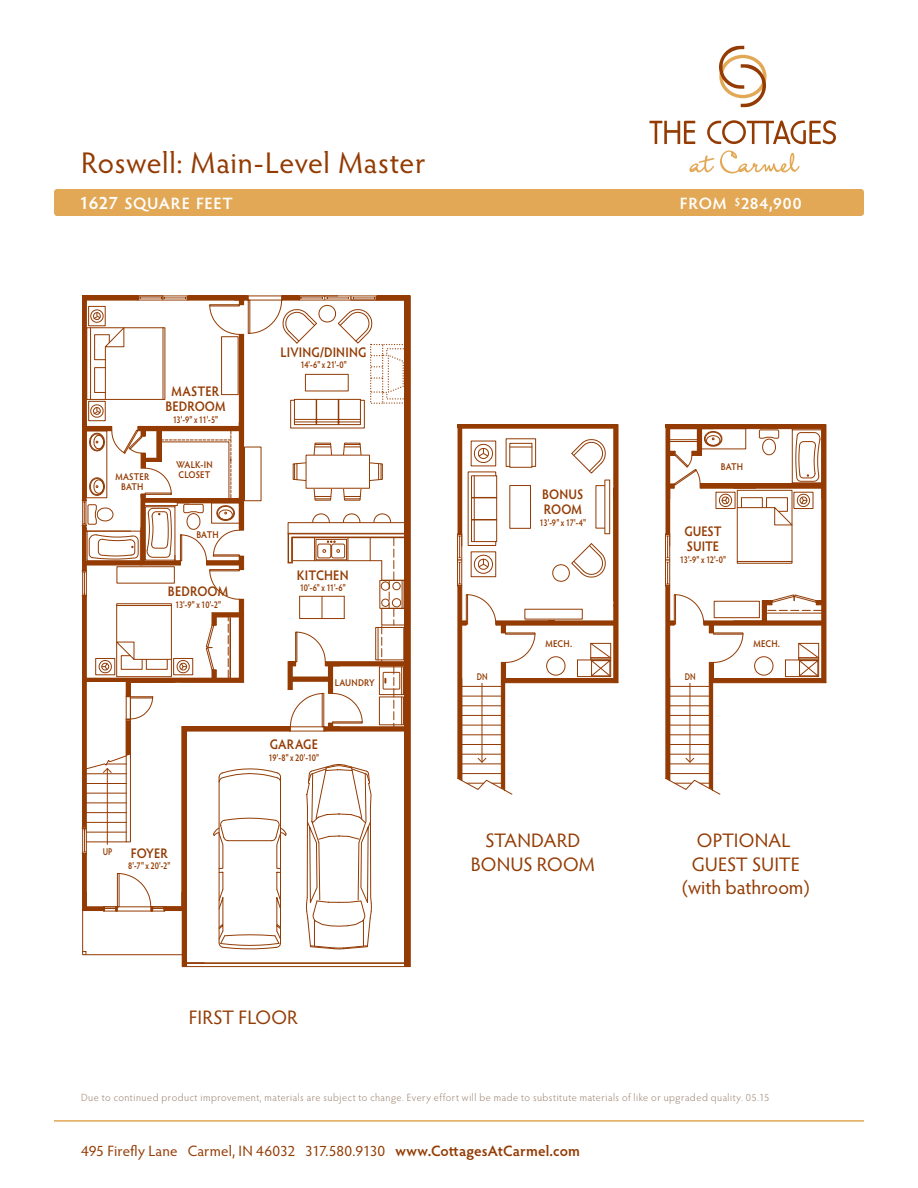
<style>
.page{position:relative;width:918px;height:1188px;background:#fff}
.page>*{position:absolute;margin:0;border:0;box-sizing:border-box;transform-origin:0 0}
.t1{font:30px "Hypatia Sans Pro";letter-spacing:.02em;color:#933b03}
.t2{font:19.65px/23.5px "Hypatia Sans Pro";color:#933b03;text-align:center}
.t3{font:600 16.5px "Hypatia Sans Pro";letter-spacing:.05em;color:#fff}
.t4{font:15px "Hypatia Sans Pro";letter-spacing:.005em;color:#933b03}
.t5{font:600 13.95px/14.7px "Hypatia Sans Pro";letter-spacing:.01em;color:#933b03;scale:.9 1}
.t6{font:300 10.5px "Hypatia Sans Pro";letter-spacing:.045em;color:#977d69}
.t7{font:600 9.75px "Hypatia Sans Pro";letter-spacing:.01em;color:#933b03;scale:.8 1}
.t8{font:600 9.75px/9.8px "Hypatia Sans Pro";letter-spacing:.01em;color:#933b03;text-align:center;scale:.9 1}
.s1{font-size:18px}
.s2{font-weight:600}
</style>
<div class="page">
<hr style="left:54px;top:1120px;width:810px;height:2px;background:#e2a855">
<svg style="left:719px;top:46px;width:48px;height:61px"></svg>
<svg style="left:649px;top:120px;width:187px;height:24px"></svg>
<svg style="left:689px;top:150px;width:111px;height:23px"></svg>
<hr style="left:186px;top:963px;width:219px;height:1px;background:#933b03">
<hr style="left:182px;top:966px;width:228px;height:1px;background:#933b03">
<hr style="left:410px;top:296px;width:1px;height:671px;background:#933b03">
<hr style="left:377px;top:296px;width:33px;height:1px;background:#933b03">
<hr style="left:461px;top:428px;width:153px;height:1px;background:#933b03">
<hr style="left:618px;top:425px;width:1px;height:258px;background:#933b03">
<hr style="left:502px;top:682px;width:116px;height:1px;background:#933b03">
<hr style="left:613px;top:429px;width:1px;height:177px;background:#933b03">
<hr style="left:821px;top:488px;width:1px;height:113px;background:#933b03">
<hr style="left:826px;top:425px;width:1px;height:258px;background:#933b03">
<hr style="left:709px;top:682px;width:117px;height:1px;background:#933b03">
<hr style="left:377px;top:296px;width:32px;height:4px;background:#933b03">
<div style="left:405px;top:299px;width:5px;height:668px;background:#933b03"></div>
<div style="left:182px;top:727px;width:5px;height:239px;background:#933b03"></div>
<svg style="left:457px;top:438px;width:158px;height:357px"></svg>
<hr style="left:614px;top:425px;width:4px;height:257px;background:#933b03">
<hr style="left:458px;top:425px;width:160px;height:3px;background:#933b03">
<hr style="left:458px;top:426px;width:4px;height:108px;background:#933b03">
<hr style="left:822px;top:425px;width:4px;height:257px;background:#933b03">
<hr style="left:666px;top:425px;width:160px;height:3px;background:#933b03">
<hr style="left:666px;top:426px;width:4px;height:108px;background:#933b03">
<svg style="left:665px;top:534px;width:159px;height:261px"></svg>
<svg style="left:82px;top:296px;width:323px;height:667px"></svg>
<svg style="left:670px;top:428px;width:152px;height:98px"></svg>
<hr style="left:157px;top:429px;width:4px;height:33px;background:#933b03">
<div style="left:54px;top:189px;width:810px;height:27px;background:#e2a855;border-radius:3px"></div>
<h1 class="t1" style="left:81px;top:142px;width:346px">Roswell: Main-Level Master</h1>
<h3 class="t3" style="left:79px;top:192px;width:155px"><span class="s1">1627</span> SQUARE FEET</h3>
<h3 class="t3" style="left:680px;top:192px;width:123px">FROM <sup>$</sup>284,900</h3>
<p class="t8" style="left:115px;top:471px;width:39px">MASTER<br>BATH</p>
<h3 class="t5" style="left:165px;top:384px;width:68px;text-align:center">MASTER<br>BEDROOM</h3>
<p class="t7" style="left:173px;top:413px;width:58px">13'-9" x 11'-5"</p>
<p class="t8" style="left:176px;top:460px;width:42px;text-align:left">WALK-IN<br>CLOSET</p>
<p class="t8" style="left:196px;top:529px;width:26px">BATH</p>
<h3 class="t5" style="left:168px;top:583px;width:68px">BEDROOM</h3>
<p class="t7" style="left:175px;top:598px;width:59px">13'-9" x 10'-2"</p>
<p class="t7" style="left:103px;top:845px;width:14px">UP</p>
<h3 class="t5" style="left:131px;top:845px;width:43px">FOYER</h3>
<p class="t7" style="left:128px;top:859px;width:54px">8'-7" x 20'-2"</p>
<h3 class="t5" style="left:281px;top:344px;width:97px">LIVING/DINING</h3>
<p class="t7" style="left:300px;top:358px;width:59px">14'-6" x 21'-0"</p>
<h3 class="t5" style="left:297px;top:567px;width:59px">KITCHEN</h3>
<p class="t7" style="left:300px;top:581px;width:59px">10'-6" x 11'-6"</p>
<p class="t8" style="left:335px;top:678px;width:46px">LAUNDRY</p>
<h3 class="t5" style="left:270px;top:736px;width:55px">GARAGE</h3>
<p class="t7" style="left:268px;top:751px;width:65px">19'-8" x 20'-10"</p>
<h2 class="t2" style="left:189px;top:1005px;width:111px">FIRST FLOOR</h2>
<p class="t7" style="left:477px;top:670px;width:15px">DN</p>
<h3 class="t5" style="left:542px;top:487px;width:47px">BONUS<br>ROOM</h3>
<p class="t7" style="left:540px;top:516px;width:60px">13'-9" x 17'-4"</p>
<p class="t8" style="left:546px;top:638px;width:31px">MECH.</p>
<p class="t8" style="left:721px;top:462px;width:26px">BATH</p>
<h3 class="t5" style="left:684px;top:523px;width:43px">GUEST<br>SUITE</h3>
<p class="t7" style="left:680px;top:552px;width:60px">13'-9" x 12'-0"</p>
<p class="t7" style="left:685px;top:670px;width:15px">DN</p>
<p class="t8" style="left:754px;top:638px;width:31px">MECH.</p>
<h2 class="t2" style="left:471px;top:828px;width:126px">STANDARD<br>BONUS ROOM</h2>
<h2 class="t2" style="left:682px;top:828px;width:129px">OPTIONAL<br>GUEST SUITE (with bathroom)</h2>
<p class="t6" style="left:81px;top:1091px;width:690px">Due to continued product improvement, materials are subject to change. Every effort will be made to substitute materials of like or upgraded quality. 05.15</p>
<h3 class="t4" style="left:81px;top:1141px;width:500px">495 Firefly Lane Carmel, IN 46032 317.580.9130 <span class="s2">www.CottagesAtCarmel.com</span></h3>
</div>
